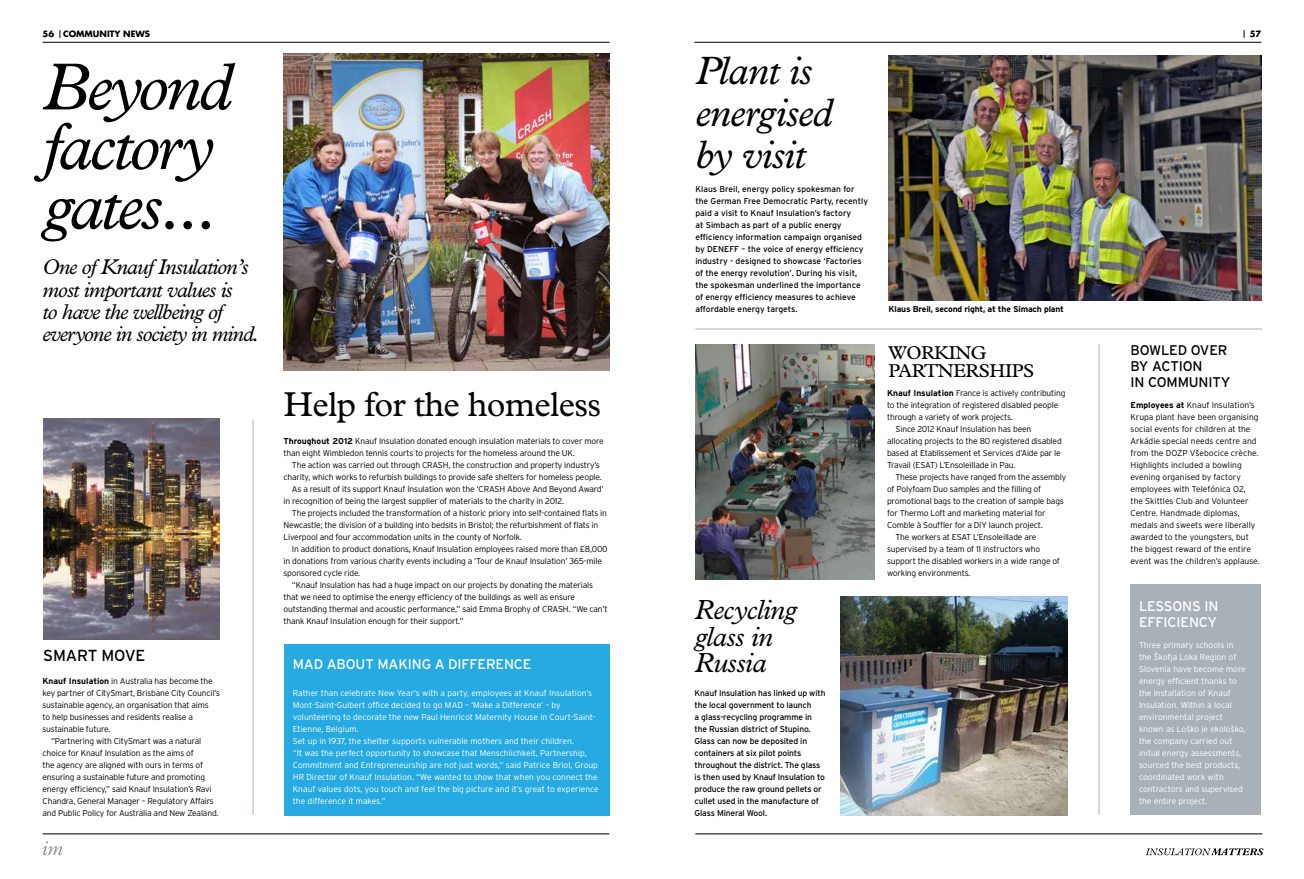
<style>
.page{position:relative;width:1304px;height:879px;background:#fff}
.page>*{position:absolute;margin:0;border:0;box-sizing:border-box;transform-origin:0 0}
.t1{font:italic 67px/59.6px "Plantin";letter-spacing:-.04em;color:#000}
.t2{font:italic 39.8px/42px "Plantin";letter-spacing:-.02em;color:#000}
.t3{font:34.7px "Plantin";letter-spacing:-.02em;color:#000}
.t4{font:italic 27.8px/26.9px "Plantin";letter-spacing:-.02em;color:#000}
.t5{font:italic 21.4px/22.4px "Plantin";letter-spacing:-.04em;color:#000}
.t6{font:18.7px/18.5px "Plantin";letter-spacing:-.02em;color:#000}
.t7{font:16px "Interstate";color:#000}
.t8{font:14px/16px "Interstate";letter-spacing:-.01em;color:#fff}
.t9{font:14px/16px "Interstate";letter-spacing:-.01em;color:#000}
.t10{font:300 8.5px/12px "Interstate";letter-spacing:-.02em;color:#000}
.t11{font:300 8.5px/12px "Interstate";color:#fff}
.t12{font:8.5px/12px "Interstate";color:#000}
.t13{font:300 8.5px/12px "Interstate";color:#000}
.t14{font:8.5px/12px "Interstate";letter-spacing:-.02em;color:#000}
.t15{font:700 8.5px "Interstate";letter-spacing:-.02em;color:#000}
.t16{font:700 8.5px "Futura";color:#000}
.s1{font-weight:700}
</style>
<div class="page">
<hr style="left:43px;top:42px;width:566px;height:1px;background:#000">
<hr style="left:694px;top:42px;width:567px;height:1px;background:#000">
<hr style="left:43px;top:833px;width:566px;height:1px;background:#000">
<hr style="left:695px;top:833px;width:567px;height:1px;background:#000">
<svg style="left:1146px;top:848px;width:118px;height:7px"></svg>
<svg style="left:43px;top:841px;width:19px;height:14px"></svg>
<div style="left:1130px;top:584px;width:131px;height:231px;background:#a9b1b8"></div>
<div style="left:284px;top:644px;width:325px;height:171px;background:#27aae1"></div>
<img style="left:283px;top:54px;width:326px;height:316px">
<img style="left:43px;top:419px;width:177px;height:221px">
<img style="left:695px;top:344px;width:179px;height:236px">
<img style="left:889px;top:55px;width:372px;height:245px">
<hr style="left:695px;top:328px;width:567px;height:1px;background:#a9b1b8">
<hr style="left:253px;top:420px;width:1px;height:395px;background:#a9b1b8">
<hr style="left:1099px;top:344px;width:1px;height:471px;background:#a9b1b8">
<img style="left:840px;top:597px;width:228px;height:218px">
<p class="t16" style="left:43px;top:28px;width:109px">56 COMMUNITY NEWS</p>
<p class="t16" style="left:1250px;top:28px;width:13px">57</p>
<h1 class="t1" style="left:43px;top:56px;width:191px">Beyond factory gates ...</h1>
<h3 class="t5" style="left:43px;top:256px;width:218px">One of Knauf Insulation’s most important values is<br>to have the wellbeing of everyone in society in mind.</h3>
<h2 class="t2" style="left:695px;top:49px;width:139px">Plant is energised by visit</h2>
<p class="t12" style="left:695px;top:183px;width:174px">Klaus Breil, energy policy spokesman for the German Free Democratic Party, recently paid a visit to Knauf Insulation’s factory<br>at Simbach as part of a public energy efficiency information campaign organised by DENE</p>
<p class="t12" style="left:695px;top:243px;width:170px;text-indent:34px">FF – the voice of energy efficiency industry - designed to showcase ‘Factories of the energy revolution’. During his visit, the spokesman underlined the importance of energy efficiency measures to achieve affordable energy targets.</p>
<p class="t15" style="left:889px;top:304px;width:177px">Klaus Breil, second right, at the Simach plant</p>
<h3 class="t9" style="left:1130px;top:342px;width:92px">BOWLED OVER<br>BY ACTION<br>IN COMMUNITY</h3>
<p class="t13" style="left:1130px;top:399px;width:131px"><span class="s1">Employees at</span> Knauf Insulation’s<br>Krupa plant have been organising social events for children at the<br>Arkádie special needs centre and from the DOZP Všebocice crèche.<br>Highlights included a bowling evening organised by factory employees with Telefónica O2, the Skittles Club and Volunteer<br>Centre. Handmade diplomas, medals and sweets were liberally awarded to the youngsters, but the biggest reward of the entire event was the children’s applause.</p>
<h3 class="t6" style="left:889px;top:343px;width:59px">Workin</h3>
<h3 class="t6" style="left:889px;top:343px;width:147px;text-indent:82px">g partnerships</h3>
<p class="t10" style="left:887px;top:387px;width:180px"><span class="s1">Knauf Insulation</span> France is actively contributing</p>
<p class="t10" style="left:887px;top:399px;width:173px">to the integration of registered disabled people</p>
<p class="t10" style="left:887px;top:411px;width:127px">through a variety of work projects.</p>
<p class="t10" style="left:896px;top:423px;width:137px">Since 2012 Knauf Insulation has been</p>
<p class="t10" style="left:887px;top:435px;width:176px">allocating projects to the 80 registered disabled</p>
<p class="t10" style="left:887px;top:447px;width:175px">based at Etablissement et Services d’Aide par le</p>
<p class="t10" style="left:887px;top:459px;width:130px">Travail (ESAT) L’Ensoleillade in Pau.</p>
<p class="t10" style="left:896px;top:471px;width:172px">These projects have ranged from the assembly</p>
<p class="t10" style="left:887px;top:483px;width:156px">of Polyfoam Duo samples and the filling of</p>
<p class="t10" style="left:887px;top:495px;width:178px">promotional bags to the creation of sample bags</p>
<p class="t10" style="left:887px;top:507px;width:160px">for Thermo Loft and marketing material for</p>
<p class="t10" style="left:887px;top:519px;width:157px">Comble à Souffler for a DIY launch project.</p>
<p class="t10" style="left:896px;top:531px;width:142px">The workers at ESAT L’Ensoleillade are</p>
<p class="t10" style="left:887px;top:543px;width:155px">supervised by a team of 11 instructors who</p>
<p class="t10" style="left:887px;top:555px;width:174px">support the disabled workers in a wide range of</p>
<p class="t10" style="left:887px;top:567px;width:85px">working environments.</p>
<h3 class="t3" style="left:283px;top:384px;width:319px">Help for the homeless</h3>
<p class="t10" style="left:283px;top:435px;width:322px"><span class="s1">Throughout 2012</span> Knauf Insulation donated enough insulation materials to cover more than eight Wimbledon tennis courts to projects for the homeless around the UK.</p>
<p class="t10" style="left:292px;top:459px;width:309px">The action was carried out through CRASH, the construction and property industry’s</p>
<p class="t10" style="left:283px;top:471px;width:320px">charity, which works to refurbish buildings to provide safe shelters for homeless people.</p>
<p class="t10" style="left:292px;top:483px;width:313px">As a result of its support Knauf Insulation won the ‘CRASH Above And Beyond Award’</p>
<p class="t10" style="left:283px;top:495px;width:282px">in recognition of being the largest supplier of materials to the charity in 2012.</p>
<p class="t10" style="left:292px;top:507px;width:316px">The projects included the transformation of a historic priory into self-contained flats in</p>
<p class="t10" style="left:283px;top:519px;width:316px">Newcastle; the division of a building into bedsits in Bristol; the refurbishment of flats in</p>
<p class="t10" style="left:283px;top:531px;width:240px">Liverpool and four accommodation units in the county of Norfolk.</p>
<p class="t10" style="left:292px;top:543px;width:317px">In addition to product donations, Knauf Insulation employees raised more than £8,000</p>
<p class="t10" style="left:283px;top:555px;width:320px">in donations from various charity events including a ‘Tour de Knauf Insulation’ 365-mile</p>
<p class="t10" style="left:283px;top:567px;width:78px">sponsored cycle ride.</p>
<p class="t10" style="left:292px;top:579px;width:303px">“Knauf Insulation has had a huge impact on our projects by donating the materials</p>
<p class="t10" style="left:283px;top:591px;width:293px">that we need to optimise the energy efficiency of the buildings as well as ensure</p>
<p class="t10" style="left:283px;top:603px;width:326px">outstanding thermal and acoustic performance,” said Emma Brophy of CRASH. “We can’t</p>
<p class="t10" style="left:283px;top:615px;width:182px">thank Knauf Insulation enough for their support.”</p>
<h3 class="t4" style="left:695px;top:595px;width:104px">Recycling glass in<br>Russia</h3>
<h3 class="t8" style="left:1139px;top:598px;width:81px">Lessons i n effici</h3>
<h3 class="t8" style="left:1181px;top:614px;width:38px">ency</h3>
<p class="t11" style="left:1139px;top:639px;width:108px">Three primary schools in the Škofja Loka Region of<br>Slovenia have become more energy efficient thanks to the installation of Knauf<br>Insulation. Within a local environmental project known as Loško je ekološko, the company carried out initial energy assessments, sourced the best products, coordinated work with contractors and supervised the entire project.</p>
<h3 class="t7" style="left:43px;top:646px;width:12px">Sma</h3>
<h3 class="t7" style="left:77px;top:646px;width:70px">rt m ove</h3>
<h3 class="t8" style="left:293px;top:656px;width:94px">MAD about maki</h3>
<h3 class="t8" style="left:412px;top:656px;width:45px">ng a diff</h3>
<h3 class="t8" style="left:478px;top:656px;width:56px">erence</h3>
<p class="t11" style="left:293px;top:687px;width:308px">Rather than celebrate New Year’s with a party, employees at Knauf Insulation’s Mont-Saint-Guibert office decided to go MAD – ‘Make a Difference’ – by volunteering to decorate the new Paul Henricot Maternity House in Court-Saint-Etienne, Belgium.<br>Set up in 1937, the shelter supports vulnerable mothers and their children.<br>“It was the perfect opportunity to showcase that Menschlichkeit, Partnership, Commitment and Entrepreneurship are not just words,” said Patrice Briol, Group HR Director of Knauf Insulation. “We wanted to show that when you connect the Knauf values dots, you touch and feel the big picture and it’s great to experience the difference it makes.”</p>
<p class="t10" style="left:43px;top:675px;width:172px"><span class="s1">Knauf Insulation</span> in Australia has become the</p>
<p class="t10" style="left:43px;top:687px;width:179px">key partner of CitySmart, Brisbane City Council’s</p>
<p class="t10" style="left:43px;top:699px;width:168px">sustainable agency, an organisation that aims</p>
<p class="t10" style="left:43px;top:711px;width:152px">to help businesses and residents realise a</p>
<p class="t10" style="left:43px;top:723px;width:69px">sustainable future.</p>
<p class="t10" style="left:51px;top:735px;width:152px">“Partnering with CitySmart was a natural</p>
<p class="t10" style="left:43px;top:747px;width:153px">choice for Knauf Insulation as the aims of</p>
<p class="t10" style="left:43px;top:759px;width:162px">the agency are aligned with ours in terms of</p>
<p class="t10" style="left:43px;top:771px;width:164px">ensuring a sustainable future and promoting</p>
<p class="t10" style="left:43px;top:783px;width:171px">energy efficiency,” said Knauf Insulation’s Ravi</p>
<p class="t10" style="left:43px;top:795px;width:173px">Chandra, General Manager – Regulatory Affairs</p>
<p class="t10" style="left:43px;top:807px;width:178px">and Public Policy for Australia and New Zealand.</p>
<p class="t14" style="left:695px;top:687px;width:132px">Knauf Insulation has linked up with the local government to launch<br>a glass-recycling programme in the Russian district of Stupino.<br>Glass can now be deposited in containers at six pilot points throughout the district. The glass is then used by Knauf Insulation to produce the raw ground pellets or cullet used in the manufacture of<br>Glass Mineral Wool.</p>
</div>
